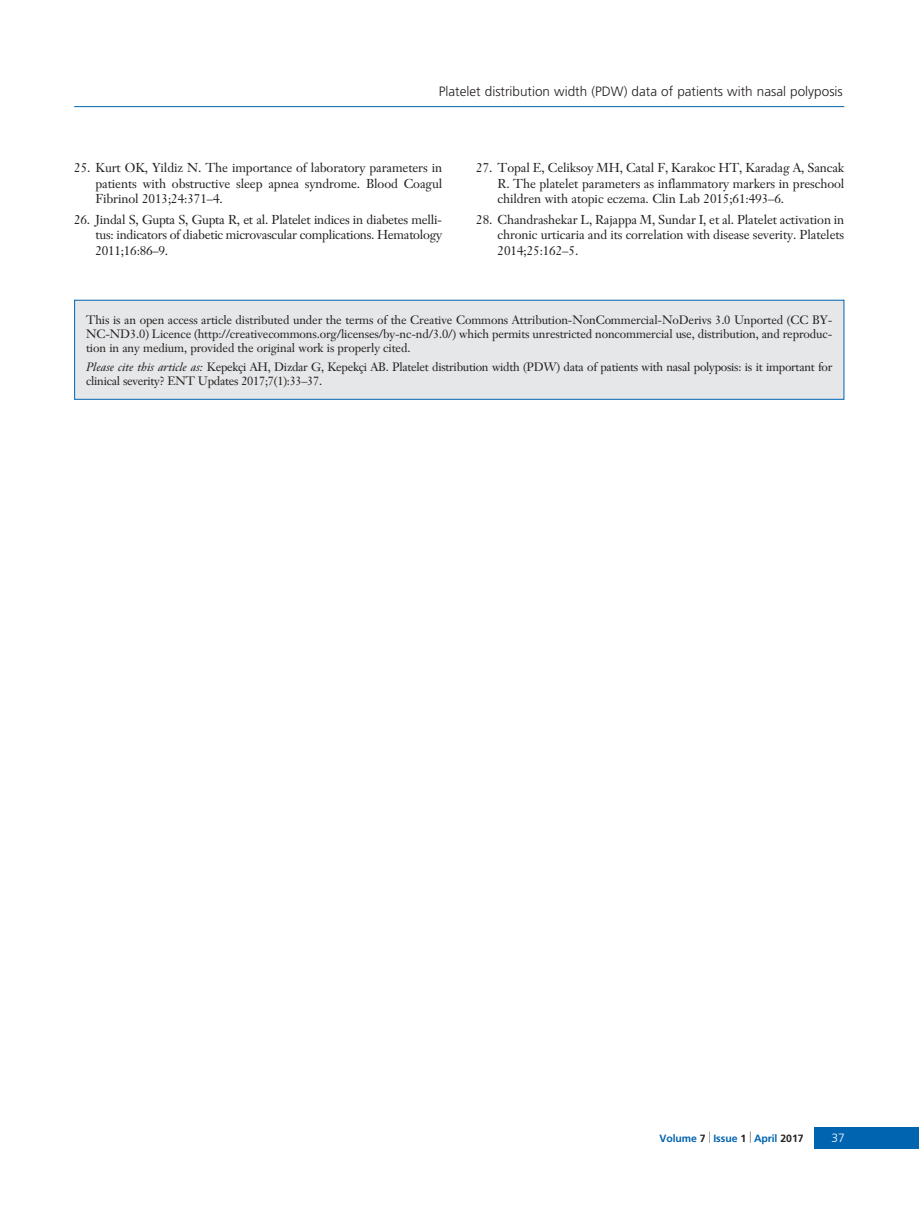
<style>
.page{position:relative;width:919px;height:1217px;background:#fff}
.page>*{position:absolute;margin:0;border:0;box-sizing:border-box;transform-origin:0 0}
.t1{font:300 13.5px "Frutiger";color:#231f20}
.t2{font:12.75px/15.8px "Janson Text";letter-spacing:-.01em;color:#231f20;text-align:justify}
.t3{font:12px/14.2px "Janson Text";letter-spacing:-.025em;color:#231f20;text-align:justify}
.t4{font:300 12px "Frutiger";color:#fff}
.t5{font:700 10.5px "Frutiger";letter-spacing:-.01em;color:#0064b1}
.s1{font-style:italic}
.s2{color:#231f20}
</style>
<div class="page">
<div style="left:814px;top:1127px;width:104px;height:21px;background:#0064b1"></div>
<hr style="left:74px;top:106px;width:770px;height:1px;background:#0064b1">
<div style="left:75px;top:300px;width:768px;height:99px;background:#e6e7e8"></div>
<p class="t1" style="left:438px;top:85px;width:405px">Platelet distribution width (PDW) data of patients with nasal polyposis</p>
<p class="t2" style="left:95px;top:161px;width:348px;text-indent:-21px">25. Kurt OK, Yildiz N. The importance of laboratory parameters in patients with obstructive sleep apnea syndrome. Blood Coagul Fibrinol 2013;24:371–4.</p>
<p class="t2" style="left:95px;top:212px;width:348px;text-indent:-21px">26. Jindal S, Gupta S, Gupta R, et al. Platelet indices in diabetes melli&shy;tus: indicators of diabetic microvascular complications. Hematology 2011;16:86–9.</p>
<p class="t2" style="left:497px;top:161px;width:348px;text-indent:-21px">27. Topal E, Celiksoy MH, Catal F, Karakoc HT, Karadag A, Sancak R. The platelet parameters as inflammatory markers in preschool children with atopic eczema. Clin Lab 2015;61:493–6.</p>
<p class="t2" style="left:497px;top:212px;width:348px;text-indent:-21px">28. Chandrashekar L, Rajappa M, Sundar I, et al. Platelet activation in chronic urticaria and its correlation with disease severity. Platelets 2014;25:162–5.</p>
<p class="t3" style="left:86px;top:313px;width:747px">This is an open access article distributed under the terms of the Creative Commons Attribution-NonCommercial-NoDerivs 3.0 Unported (CC BY-NC-ND3.0) Licence (http://creativecommons.org/licenses/by-nc-nd/3.0/) which permits unrestricted noncommercial use, distribution, and reproduc&shy;tion in any medium, provided the original work is properly cited.</p>
<p class="t3" style="left:86px;top:360px;width:747px"><span class="s1">Please cite this article as:</span> Kepekçi AH, Dizdar G, Kepekçi AB. Platelet distribution width (PDW) data of patients with nasal polyposis: is it important for clinical severity? ENT Updates 2017;7(1):33–37.</p>
<p class="t5" style="left:659px;top:1133px;width:145px">Volume <span class="s2">7</span> Issue <span class="s2">1</span> April <span class="s2">2017</span></p>
<p class="t4" style="left:831px;top:1132px;width:15px">37</p>
</div>
